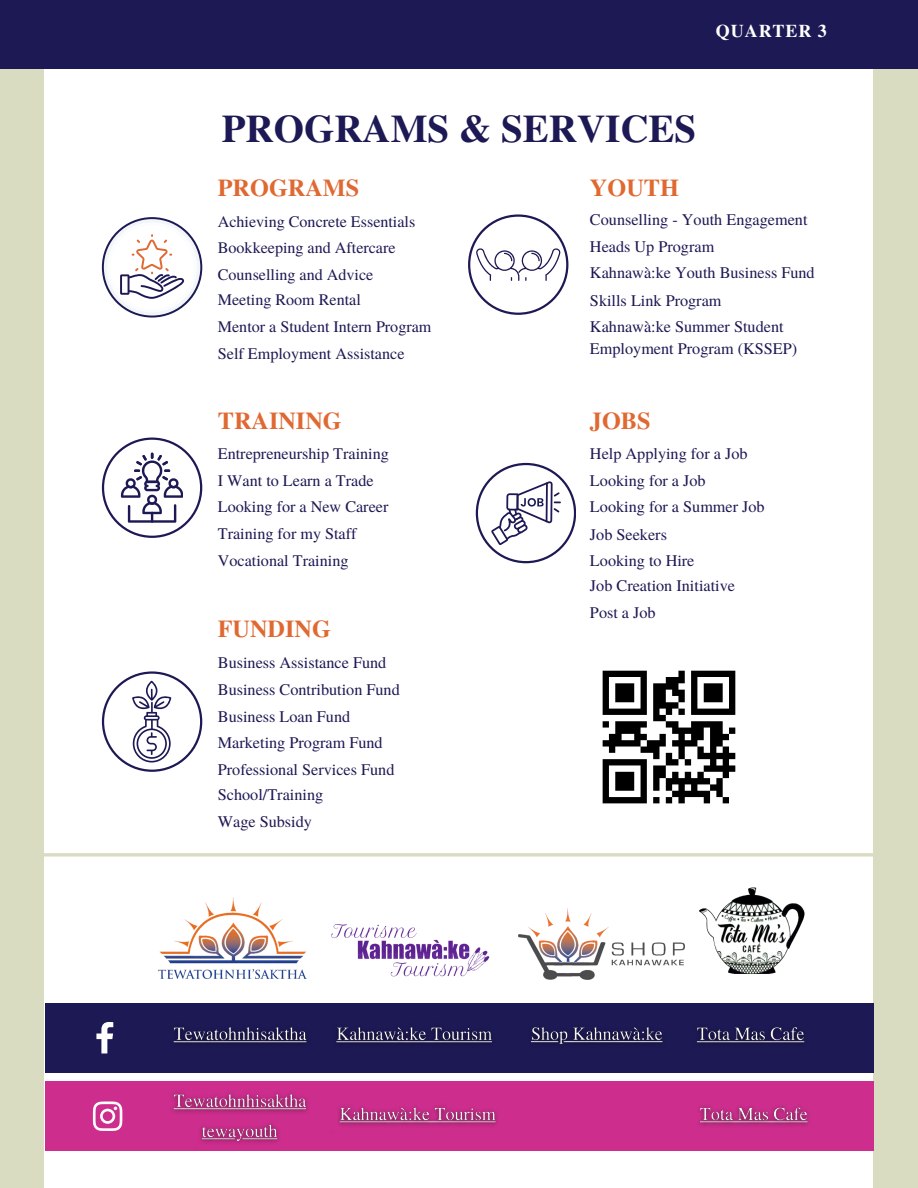
<style>
.page{position:relative;width:918px;height:1188px;background:#dadcc1}
.page>*{position:absolute;margin:0;border:0;box-sizing:border-box;transform-origin:0 0}
.t1{font:700 39px "Te X Gyre Termes";color:#1d1954}
.t2{font:700 24.3px "Te X Gyre Termes";color:#e06932}
.t3{font:700 18px "Te X Gyre Termes";letter-spacing:.05em;color:#fff}
.t4{font:16.2px/26.4px "Te X Gyre Termes";color:#1d1954}
.t5{font:16.05px/26.2px "Te X Gyre Termes";color:#1d1954}
</style>
<div class="page">
<div style="left:45px;top:0;width:828px;height:1188px;background:#fff"></div>
<div style="left:0;top:0;width:918px;height:68px;background:#1d1954"></div>
<img style="left:158px;top:898px;width:149px;height:81px">
<img style="left:331px;top:924px;width:159px;height:53px">
<img style="left:519px;top:908px;width:165px;height:71px">
<img style="left:699px;top:887px;width:106px;height:87px">
<div style="left:45px;top:1003px;width:828px;height:70px;background:#1d1954"></div>
<svg style="left:96px;top:1022px;width:17px;height:31px"></svg>
<div style="left:45px;top:1081px;width:828px;height:70px;background:#cd2d8d"></div>
<svg style="left:93px;top:1102px;width:29px;height:29px"></svg>
<svg style="left:102px;top:217px;width:100px;height:100px"></svg>
<svg style="left:102px;top:438px;width:100px;height:100px"></svg>
<svg style="left:102px;top:671px;width:100px;height:101px"></svg>
<svg style="left:468px;top:214px;width:100px;height:101px"></svg>
<svg style="left:476px;top:463px;width:100px;height:100px"></svg>
<svg style="left:44px;top:853px;width:829px;height:4px;background:#dfe1ca"></svg>
<img style="left:173px;top:1027px;width:134px;height:17px">
<img style="left:336px;top:1027px;width:156px;height:17px">
<img style="left:531px;top:1027px;width:132px;height:17px">
<img style="left:697px;top:1027px;width:108px;height:17px">
<img style="left:173px;top:1093px;width:135px;height:20px">
<img style="left:338px;top:1106px;width:159px;height:20px">
<img style="left:699px;top:1106px;width:109px;height:20px">
<img style="left:200px;top:1124px;width:79px;height:19px">
<div style="left:603px;top:671px;width:44px;height:6px;background:#000"></div>
<div style="left:678px;top:671px;width:7px;height:6px;background:#000"></div>
<div style="left:691px;top:671px;width:44px;height:6px;background:#000"></div>
<svg style="left:603px;top:677px;width:6px;height:6px"></svg>
<svg style="left:641px;top:677px;width:6px;height:6px"></svg>
<div style="left:666px;top:677px;width:19px;height:6px;background:#000"></div>
<svg style="left:691px;top:677px;width:6px;height:6px"></svg>
<svg style="left:729px;top:677px;width:6px;height:6px"></svg>
<div style="left:603px;top:683px;width:6px;height:7px;background:#000"></div>
<div style="left:615px;top:683px;width:19px;height:7px;background:#000"></div>
<div style="left:641px;top:683px;width:6px;height:7px;background:#000"></div>
<div style="left:653px;top:683px;width:25px;height:7px;background:#000"></div>
<div style="left:691px;top:683px;width:6px;height:7px;background:#000"></div>
<div style="left:704px;top:683px;width:19px;height:7px;background:#000"></div>
<div style="left:729px;top:683px;width:6px;height:7px;background:#000"></div>
<div style="left:615px;top:690px;width:19px;height:6px;background:#000"></div>
<div style="left:653px;top:690px;width:13px;height:6px;background:#000"></div>
<div style="left:672px;top:690px;width:13px;height:6px;background:#000"></div>
<div style="left:704px;top:690px;width:19px;height:6px;background:#000"></div>
<svg style="left:603px;top:690px;width:6px;height:12px"></svg>
<div style="left:615px;top:696px;width:19px;height:6px;background:#000"></div>
<svg style="left:641px;top:690px;width:6px;height:12px"></svg>
<div style="left:653px;top:696px;width:13px;height:6px;background:#000"></div>
<div style="left:678px;top:696px;width:7px;height:6px;background:#000"></div>
<svg style="left:691px;top:690px;width:6px;height:12px"></svg>
<div style="left:704px;top:696px;width:19px;height:6px;background:#000"></div>
<svg style="left:729px;top:690px;width:6px;height:12px"></svg>
<div style="left:603px;top:702px;width:6px;height:7px;background:#000"></div>
<div style="left:641px;top:702px;width:6px;height:7px;background:#000"></div>
<div style="left:653px;top:702px;width:25px;height:7px;background:#000"></div>
<div style="left:691px;top:702px;width:6px;height:7px;background:#000"></div>
<div style="left:729px;top:702px;width:6px;height:7px;background:#000"></div>
<div style="left:603px;top:709px;width:44px;height:6px;background:#000"></div>
<div style="left:653px;top:709px;width:7px;height:6px;background:#000"></div>
<svg style="left:666px;top:709px;width:6px;height:6px"></svg>
<div style="left:678px;top:709px;width:7px;height:6px;background:#000"></div>
<div style="left:691px;top:709px;width:44px;height:6px;background:#000"></div>
<div style="left:653px;top:715px;width:13px;height:6px;background:#000"></div>
<div style="left:603px;top:721px;width:6px;height:7px;background:#000"></div>
<div style="left:615px;top:721px;width:32px;height:7px;background:#000"></div>
<div style="left:666px;top:721px;width:12px;height:7px;background:#000"></div>
<div style="left:691px;top:721px;width:32px;height:7px;background:#000"></div>
<div style="left:615px;top:728px;width:26px;height:6px;background:#000"></div>
<div style="left:672px;top:728px;width:32px;height:6px;background:#000"></div>
<div style="left:710px;top:728px;width:13px;height:6px;background:#000"></div>
<svg style="left:729px;top:728px;width:6px;height:6px"></svg>
<div style="left:609px;top:734px;width:13px;height:6px;background:#000"></div>
<div style="left:634px;top:734px;width:13px;height:6px;background:#000"></div>
<svg style="left:660px;top:734px;width:6px;height:6px"></svg>
<div style="left:678px;top:734px;width:7px;height:6px;background:#000"></div>
<div style="left:691px;top:734px;width:13px;height:6px;background:#000"></div>
<div style="left:710px;top:734px;width:19px;height:6px;background:#000"></div>
<div style="left:603px;top:740px;width:38px;height:7px;background:#000"></div>
<div style="left:647px;top:740px;width:19px;height:7px;background:#000"></div>
<div style="left:672px;top:740px;width:25px;height:7px;background:#000"></div>
<div style="left:710px;top:740px;width:13px;height:7px;background:#000"></div>
<svg style="left:609px;top:747px;width:6px;height:6px"></svg>
<div style="left:641px;top:747px;width:19px;height:6px;background:#000"></div>
<div style="left:678px;top:747px;width:7px;height:6px;background:#000"></div>
<div style="left:697px;top:747px;width:7px;height:6px;background:#000"></div>
<svg style="left:710px;top:747px;width:6px;height:6px"></svg>
<svg style="left:723px;top:747px;width:6px;height:6px"></svg>
<div style="left:653px;top:753px;width:7px;height:6px;background:#000"></div>
<svg style="left:666px;top:753px;width:6px;height:6px"></svg>
<div style="left:678px;top:753px;width:7px;height:6px;background:#000"></div>
<div style="left:697px;top:753px;width:38px;height:6px;background:#000"></div>
<div style="left:603px;top:759px;width:44px;height:6px;background:#000"></div>
<div style="left:666px;top:759px;width:12px;height:6px;background:#000"></div>
<svg style="left:685px;top:759px;width:6px;height:6px"></svg>
<svg style="left:710px;top:759px;width:6px;height:6px"></svg>
<svg style="left:723px;top:759px;width:6px;height:6px"></svg>
<div style="left:603px;top:765px;width:6px;height:7px;background:#000"></div>
<div style="left:641px;top:765px;width:6px;height:7px;background:#000"></div>
<div style="left:653px;top:765px;width:13px;height:7px;background:#000"></div>
<div style="left:704px;top:765px;width:31px;height:7px;background:#000"></div>
<div style="left:615px;top:772px;width:19px;height:6px;background:#000"></div>
<div style="left:653px;top:772px;width:13px;height:6px;background:#000"></div>
<svg style="left:672px;top:772px;width:6px;height:6px"></svg>
<svg style="left:685px;top:772px;width:6px;height:6px"></svg>
<div style="left:697px;top:772px;width:7px;height:6px;background:#000"></div>
<svg style="left:723px;top:772px;width:6px;height:6px"></svg>
<svg style="left:603px;top:772px;width:6px;height:12px"></svg>
<div style="left:615px;top:778px;width:19px;height:6px;background:#000"></div>
<svg style="left:641px;top:772px;width:6px;height:12px"></svg>
<div style="left:653px;top:778px;width:7px;height:6px;background:#000"></div>
<div style="left:666px;top:778px;width:44px;height:6px;background:#000"></div>
<div style="left:716px;top:778px;width:7px;height:6px;background:#000"></div>
<div style="left:603px;top:784px;width:6px;height:7px;background:#000"></div>
<div style="left:615px;top:784px;width:19px;height:7px;background:#000"></div>
<div style="left:641px;top:784px;width:6px;height:7px;background:#000"></div>
<div style="left:653px;top:784px;width:7px;height:7px;background:#000"></div>
<div style="left:666px;top:784px;width:6px;height:7px;background:#000"></div>
<div style="left:678px;top:784px;width:7px;height:7px;background:#000"></div>
<div style="left:691px;top:784px;width:6px;height:7px;background:#000"></div>
<div style="left:710px;top:784px;width:13px;height:7px;background:#000"></div>
<svg style="left:603px;top:791px;width:6px;height:6px"></svg>
<svg style="left:641px;top:791px;width:6px;height:6px"></svg>
<div style="left:672px;top:791px;width:38px;height:6px;background:#000"></div>
<div style="left:716px;top:791px;width:7px;height:6px;background:#000"></div>
<div style="left:603px;top:797px;width:44px;height:6px;background:#000"></div>
<div style="left:653px;top:797px;width:7px;height:6px;background:#000"></div>
<svg style="left:666px;top:797px;width:6px;height:6px"></svg>
<div style="left:678px;top:797px;width:7px;height:6px;background:#000"></div>
<svg style="left:704px;top:797px;width:6px;height:6px"></svg>
<svg style="left:723px;top:797px;width:6px;height:6px"></svg>
<p class="t3" style="left:716px;top:17px;width:112px">QUARTER 3</p>
<h1 class="t1" style="left:222px;top:98px;width:476px">PROGRAMS &amp; SERVICES</h1>
<h2 class="t2" style="left:218px;top:169px;width:143px">PROGRAMS</h2>
<p class="t5" style="left:218px;top:207px;width:215px">Achieving Concrete Essentials<br>Bookkeeping and Aftercare<br>Counselling and Advice<br>Meeting Room Rental<br>Mentor a Student Intern Program</p>
<p class="t4" style="left:218px;top:339px;width:188px">Self Employment Assistance</p>
<h2 class="t2" style="left:218px;top:401px;width:125px">TRAINING</h2>
<p class="t4" style="left:218px;top:439px;width:173px">Entrepreneurship Training<br>I Want to Learn a Trade<br>Looking for a New Career<br>Training for my Staff<br>Vocational Training</p>
<h2 class="t2" style="left:218px;top:609px;width:115px">FUNDING</h2>
<p class="t4" style="left:218px;top:649px;width:184px">Business Assistance Fund<br>Business Contribution Fund<br>Business Loan Fund<br>Marketing Program Fund<br>Professional Services Fund<br>School/Training<br>Wage Subsidy</p>
<h2 class="t2" style="left:590px;top:169px;width:90px">YOUTH</h2>
<p class="t4" style="left:590px;top:205px;width:226px">Counselling - Youth Engagement<br>Heads Up Program<br>Kahnawà:ke Youth Business Fund<br>Skills Link Program<br>Kahnawà:ke Summer Student</p>
<p class="t4" style="left:590px;top:334px;width:209px">Employment Program (KSSEP)</p>
<h2 class="t2" style="left:590px;top:401px;width:62px">JOBS</h2>
<p class="t4" style="left:590px;top:440px;width:176px">Help Applying for a Job<br>Looking for a Job<br>Looking for a Summer Job<br>Job Seekers<br>Looking to Hire<br>Job Creation Initiative<br>Post a Job</p>
</div>
